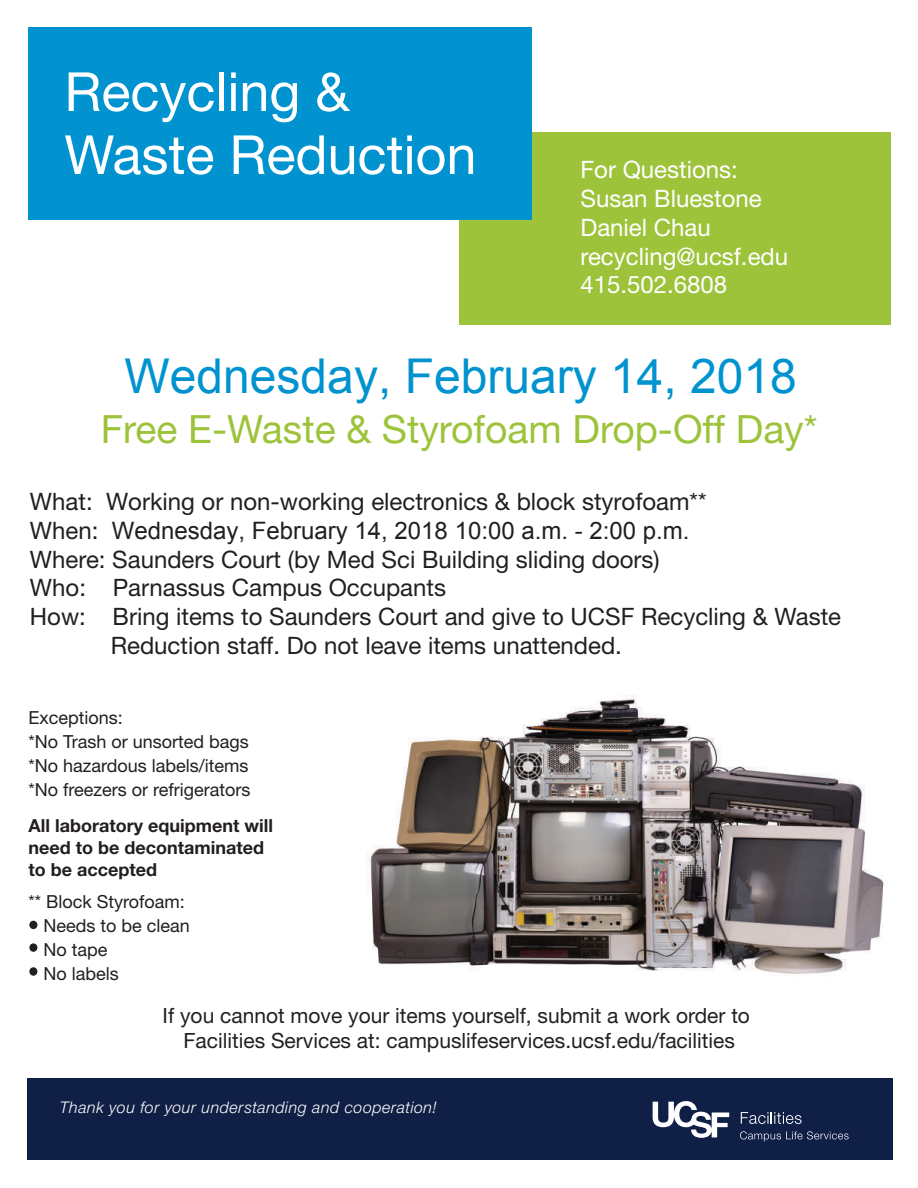
<style>
.page{position:relative;width:918px;height:1188px;background:#fff}
.page>*{position:absolute;margin:0;border:0;box-sizing:border-box;transform-origin:0 0}
.t1{font:54px/63px "Helvetica Neue LT Std";color:#fff}
.t2{font:48px "Arial";color:#0093d0}
.t3{font:39px "Helvetica Neue LT Std";color:#9dc33b}
.t4{font:24px "Helvetica Neue LT Std";color:#231f20}
.t5{font:24px/28.8px "Helvetica Neue LT Std";color:#fff}
.t6{font:24px "Arial";color:#231f20}
.t7{font:21px/25.2px "Helvetica Neue LT Std";color:#231f20;text-align:center}
.t8{font:18px/24px "Helvetica Neue LT Std";color:#231f20}
.t9{font:700 18px/21.6px "Helvetica Neue LT Std";color:#231f20}
.t10{font:italic 300 16.05px "Helvetica Neue LT Std";letter-spacing:.03em;color:#fff}
.s1{font-family:"Helvetica Neue LT Std"}
</style>
<div class="page">
<div style="left:460px;top:132px;width:431px;height:192px;background:#9dc33b"></div>
<div style="left:28px;top:28px;width:504px;height:192px;background:#0093d0"></div>
<div style="left:27px;top:1078px;width:865px;height:82px;background:#101f46"></div>
<svg style="left:740px;top:1131px;width:109px;height:10px"></svg>
<svg style="left:741px;top:1112px;width:61px;height:12px"></svg>
<svg style="left:653px;top:1101px;width:76px;height:37px"></svg>
<img style="left:366px;top:695px;width:518px;height:279px">
<div style="left:29px;top:921px;width:8px;height:8px;background:#231f20;border-radius:50%"></div>
<div style="left:29px;top:967px;width:8px;height:9px;background:#231f20;border-radius:50%"></div>
<div style="left:29px;top:943px;width:8px;height:9px;background:#231f20;border-radius:50%"></div>
<h1 class="t1" style="left:64px;top:60px;width:414px">Recycling &amp;<br>Waste Reduction</h1>
<p class="t5" style="left:580px;top:155px;width:209px">For Questions:<br>Susan Bluestone<br>Daniel Chau recycling@ucsf.edu<br>415.502.6808</p>
<h2 class="t2" style="left:125px;top:345px;width:674px">Wednesday, February 14, 2018</h2>
<h3 class="t3" style="left:101px;top:405px;width:718px">Free E-Waste &amp; Styrofoam Drop-Off Day*</h3>
<p class="t4" style="left:30px;top:487px;width:678px">What: Working or non-working electronics &amp; block styrofoam**</p>
<p class="t6" style="left:30px;top:515px;width:661px"><span class="s1">When:</span> Wednesday, February 14, 2018 10:00 a.m. - 2:00 p.m.</p>
<p class="t4" style="left:30px;top:545px;width:631px">Where: Saunders Court (by Med Sci Building sliding doors)</p>
<p class="t4" style="left:30px;top:574px;width:418px">Who: Parnassus Campus Occupants</p>
<p class="t4" style="left:30px;top:602px;width:813px">How: Bring items to Saunders Court and give to UCSF Recycling &amp; Waste</p>
<p class="t4" style="left:111px;top:631px;width:513px">Reduction staff. Do not leave items unattended.</p>
<p class="t8" style="left:28px;top:706px;width:223px">Exceptions:<br>*No Trash or unsorted bags *No hazardous labels/items *No freezers or refrigerators</p>
<p class="t9" style="left:28px;top:815px;width:246px">All laboratory equipment will need to be decontaminated to be accepted</p>
<p class="t8" style="left:44px;top:889px;width:148px;text-indent:-15px">** Block Styrofoam:<br>Needs to be clean<br>No tape<br>No labels</p>
<p class="t7" style="left:163px;top:1003px;width:589px">If you cannot move your items yourself, submit a work order to<br>Facilities Services at: campuslifeservices.ucsf.edu/facilities</p>
<p class="t10" style="left:60px;top:1097px;width:379px">Thank you for your understanding and cooperation!</p>
</div>
